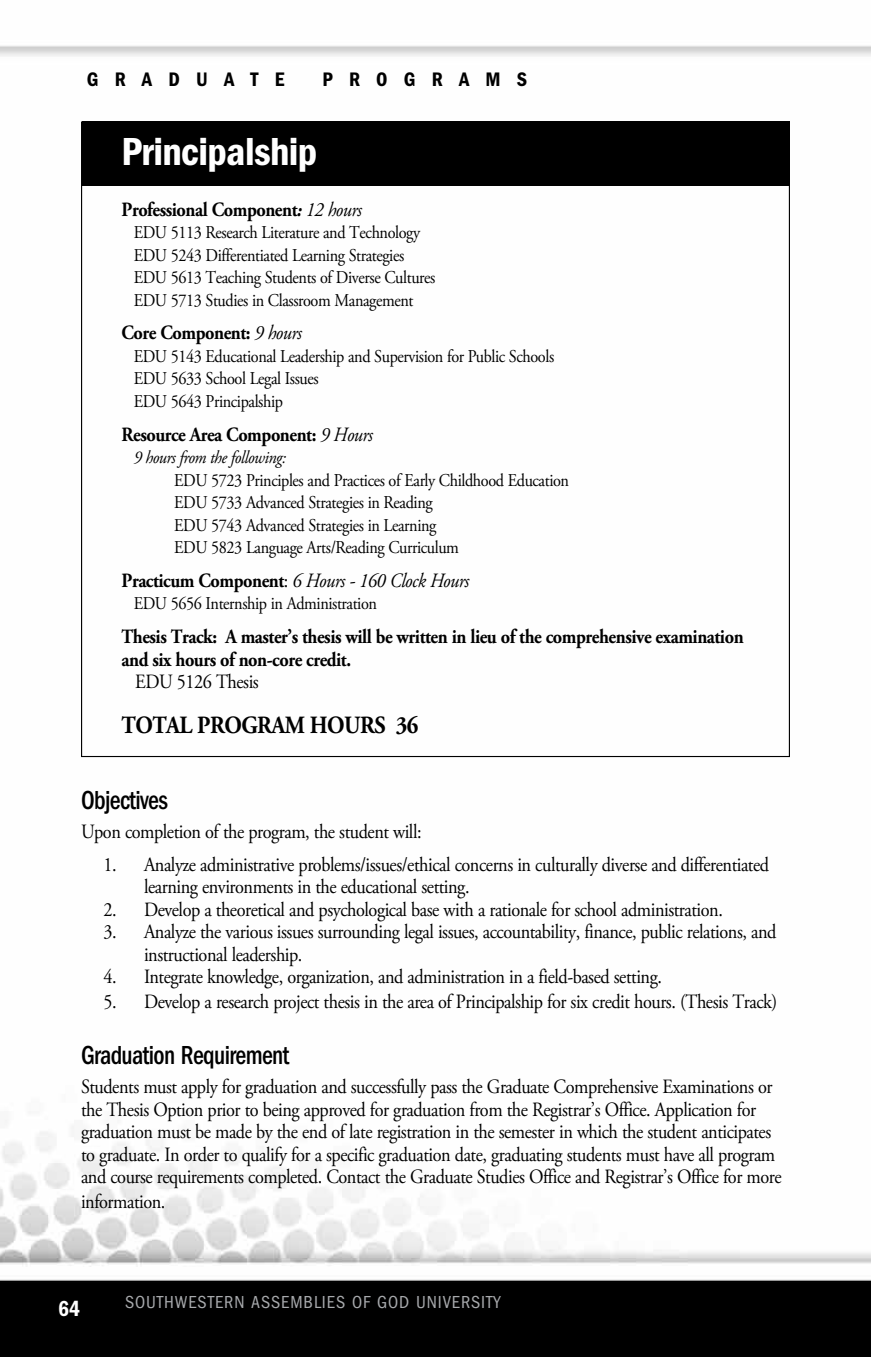
<style>
.page{position:relative;width:871px;height:1357px;background:#fff}
.page>*{position:absolute;margin:0;border:0;box-sizing:border-box;transform-origin:0 0}
.t1{font:40.5px "ITC Franklin Gothic Std Dm Cd";letter-spacing:-.015em;color:#fff}
.t2{font:500 condensed 27px "ITC Franklin Gothic Std";letter-spacing:-.025em;color:#000;scale:.9 1}
.t3{font:700 24.75px "Adobe Garamond Pro";letter-spacing:-.025em;color:#000;scale:.9 1}
.t4{font:22.5px "ITC Franklin Gothic Std Dm Cd";color:#fff;scale:.95 1}
.t5{font:20.25px/22.5px "Adobe Garamond Pro";letter-spacing:-.025em;color:#000;scale:.9 1}
.t6{font:700 20.25px/22.5px "Adobe Garamond Pro";letter-spacing:-.025em;color:#000;scale:.9 1}
.t7{font:italic 20.25px "Adobe Garamond Pro";letter-spacing:-.025em;color:#000;scale:.9 1}
.t8{font:20.25px "ITC Franklin Gothic Std Dm Cd";letter-spacing:.8em;color:#000}
.t9{font:18px/22.5px "Adobe Garamond Pro";letter-spacing:-.025em;color:#000;scale:.9 1}
.t10{font:condensed 18px "ITC Franklin Gothic Std";letter-spacing:.05em;color:#a7a9ac}
.t11{font:italic 18px "Adobe Garamond Pro";letter-spacing:-.025em;color:#000;scale:.9 1}
.s1{font-style:italic}
.s2{font-weight:400;font-style:italic}
.s3{font-weight:700;font-style:normal}
.s4{font-style:normal}
</style>
<div class="page">
<img style="left:0;top:46px;width:871px;height:1311px">
<div style="left:82px;top:122px;width:708px;height:64px;background:#000"></div>
<p class="t8" style="left:87px;top:68px;width:199px">GRADUATE</p>
<p class="t8" style="left:322px;top:68px;width:206px">PROGRAMS</p>
<h1 class="t1" style="left:122px;top:128px;width:197px">Principalship</h1>
<p class="t6" style="left:122px;top:198px;width:269px">Professional Component<span class="s1">:</span> <span class="s2">12 hours</span></p>
<p class="t9" style="left:134px;top:222px;width:337px">EDU 5113 Research Literature and Technology EDU 5243 Differentiated Learning Strategies EDU 5613 Teaching Students of Diverse Cultures EDU 5713 Studies in Classroom Management</p>
<p class="t6" style="left:122px;top:322px;width:202px">Core Component: <span class="s2">9 hours</span></p>
<p class="t9" style="left:134px;top:345px;width:469px">EDU 5143 Educational Leadership and Supervision for Public Schools<br>EDU 5633 School Legal Issues<br>EDU 5643 Principalship</p>
<p class="t6" style="left:122px;top:423px;width:281px">Resource Area Component: <span class="s2">9 Hours</span></p>
<p class="t11" style="left:134px;top:446px;width:171px">9 hours from the following:</p>
<p class="t9" style="left:174px;top:469px;width:440px">EDU 5723 Principles and Practices of Early Childhood Education EDU 5733 Advanced Strategies in Reading<br>EDU 5743 Advanced Strategies in Learning<br>EDU 5823 Language Arts/Reading Curriculum</p>
<p class="t7" style="left:122px;top:568px;width:388px"><span class="s3">Practicum Component</span><span class="s4">:</span> 6 Hours - 160 Clock Hours</p>
<p class="t9" style="left:134px;top:593px;width:272px">EDU 5656 Internship in Administration</p>
<p class="t6" style="left:122px;top:626px;width:693px">Thesis Track: A master’s thesis will be written in lieu of the comprehensive examination and six hours of non-core credit.</p>
<p class="t5" style="left:135px;top:671px;width:139px">EDU 5126 Thesis</p>
<p class="t3" style="left:122px;top:711px;width:331px">TOTAL PROGRAM HOURS 36</p>
<h2 class="t2" style="left:81px;top:785px;width:98px">Objectives</h2>
<p class="t5" style="left:81px;top:821px;width:380px">Upon completion of the program, the student will:</p>
<p class="t5" style="left:144px;top:854px;width:696px;text-indent:-40px">1. Analyze administrative problems/issues/ethical concerns in culturally diverse and differentiated learning environments in the educational setting.</p>
<p class="t5" style="left:104px;top:899px;width:689px">2. Develop a theoretical and psychological base with a rationale for school administration.</p>
<p class="t5" style="left:144px;top:921px;width:704px;text-indent:-40px">3. Analyze the various issues surrounding legal issues, accountability, finance, public relations, and instructional leadership.</p>
<p class="t5" style="left:104px;top:966px;width:622px">4. Integrate knowledge, organization, and administration in a field-based setting.</p>
<p class="t5" style="left:104px;top:991px;width:750px">5. Develop a research project thesis in the area of Principalship for six credit hours. (Thesis Track)</p>
<h2 class="t2" style="left:81px;top:1040px;width:233px">Graduation Requirement</h2>
<p class="t5" style="left:81px;top:1076px;width:780px">Students must apply for graduation and successfully pass the Graduate Comprehensive Examinations or the Thesis Option prior to being approved for graduation from the Registrar’s Office. Application for graduation must be made by the end of late registration in the semester in which the student anticipates to graduate. In order to qualify for a specific graduation date, graduating students must have all program and course requirements completed. Contact the Graduate Studies Office and Registrar’s Office for more</p>
<p class="t5" style="left:81px;top:1191px;width:95px">information.</p>
<p class="t4" style="left:58px;top:1296px;width:24px">64</p>
<p class="t10" style="left:125px;top:1292px;width:377px">SOUTHWESTERN ASSEMBLIES OF GOD UNIVERSITY</p>
</div>
